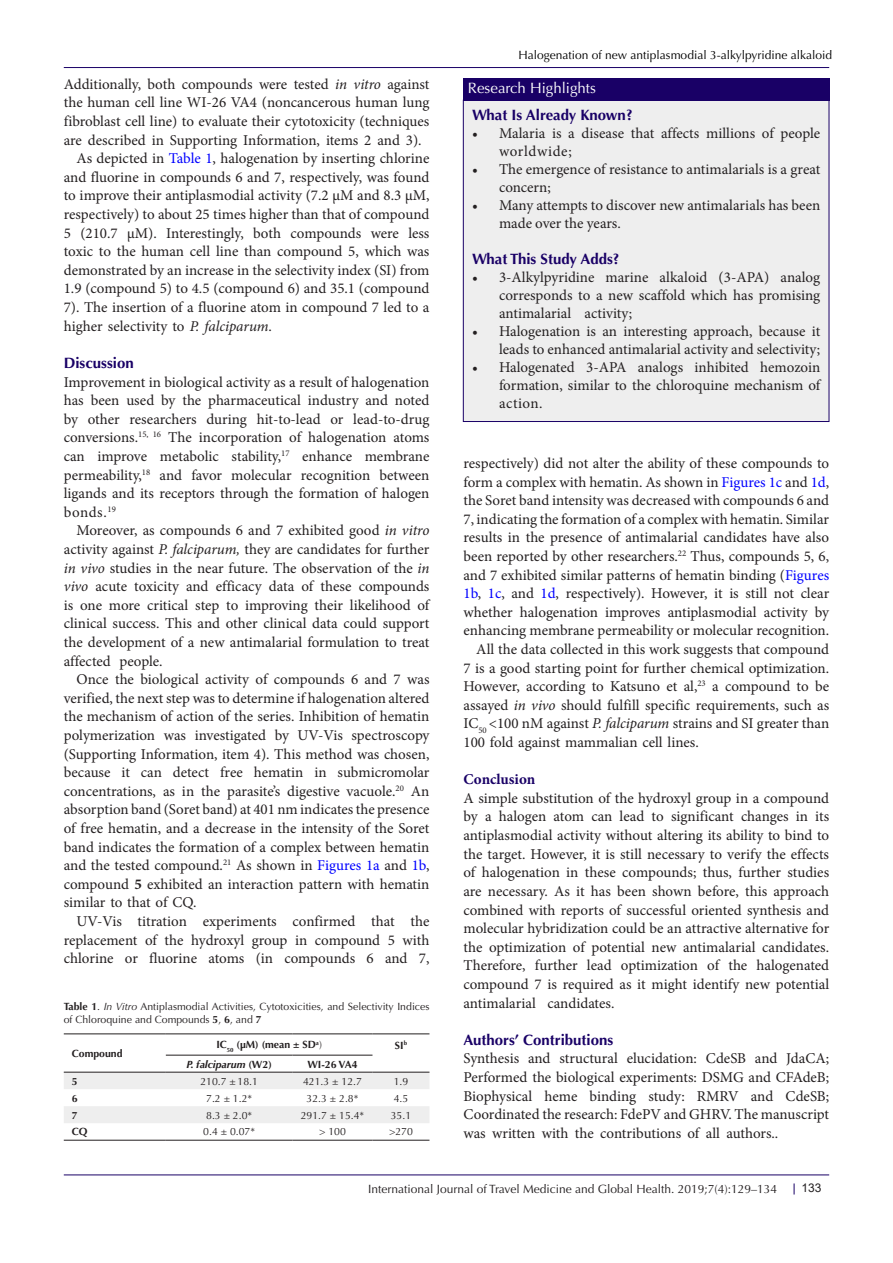
<style>
.page{position:relative;width:893px;height:1263px;background:#fff}
.page>*{position:absolute;margin:0;border:0;box-sizing:border-box;transform-origin:0 0}
.t1{font:15px/18.6px "Minion Pro";color:#231f20;text-align:justify}
.text-titr{font:700 15px "Optima LT Std";color:#190066}
.text1{font:700 15px "Optima LT Std";color:#190066}
.t2{font:15px "Optima LT Std";color:#fff}
.t3{font:700 15px "Minion Pro";color:#190066}
.t4{font:12px "Optima LT Std";color:#231f20}
.t5{font:12px "Optima LT Std";color:#000001}
.t6{font:12px "Arial";color:#231f20}
.t7{font:10.5px/13.5px "Optima LT Std";color:#231f20}
.t8{font:700 10.5px "Optima LT Std";color:#231f20}
.t9{font:italic 700 10.5px "Optima LT Std";color:#231f20}
.s1{font-style:italic}
.s2{color:#00f}
.s3{font-weight:700}
.s4{font-weight:400}
.s5{font-style:normal}
</style>
<div class="page">
<hr style="left:64px;top:67px;width:765px;height:1px;background:#190066">
<hr style="left:64px;top:1175px;width:765px;height:1px;background:#190066">
<svg style="left:64px;top:1073px;width:365px;height:50px"></svg>
<hr style="left:64px;top:1033px;width:102px;height:1px;background:#231f20">
<hr style="left:166px;top:1033px;width:127px;height:1px;background:#231f20">
<hr style="left:293px;top:1033px;width:79px;height:1px;background:#231f20">
<hr style="left:372px;top:1033px;width:57px;height:1px;background:#231f20">
<hr style="left:166px;top:1055px;width:127px;height:1px;background:#231f20">
<hr style="left:293px;top:1055px;width:79px;height:1px;background:#231f20">
<hr style="left:64px;top:1072px;width:102px;height:1px;background:#231f20">
<hr style="left:166px;top:1072px;width:127px;height:1px;background:#231f20">
<hr style="left:293px;top:1072px;width:79px;height:1px;background:#231f20">
<hr style="left:372px;top:1072px;width:57px;height:1px;background:#231f20">
<hr style="left:64px;top:1140px;width:102px;height:1px;background:#231f20">
<hr style="left:166px;top:1140px;width:127px;height:1px;background:#231f20">
<hr style="left:293px;top:1140px;width:79px;height:1px;background:#231f20">
<hr style="left:372px;top:1140px;width:57px;height:1px;background:#231f20">
<div style="left:463px;top:100px;width:366px;height:321px;background:#eee"></div>
<div style="left:463px;top:100px;width:366px;height:322px;border:1px solid #190066"></div>
<div style="left:463px;top:78px;width:366px;height:22px;background:#190066"></div>
<p class="t1" style="left:64px;top:75px;width:367px">Additionally, both compounds were tested <span class="s1">in vitro</span> against the human cell line WI-26 VA4 (noncancerous human lung fibroblast cell line) to evaluate their cytotoxicity (techniques are described in Supporting Information, items 2 and 3).</p>
<p class="t1" style="left:64px;top:149px;width:367px;text-indent:13px">As depicted in <span class="s2">Table 1</span>, halogenation by inserting chlorine and fluorine in compounds 6 and 7, respectively, was found to improve their antiplasmodial activity (7.2 µM and 8.3 µM, respectively) to about 25 times higher than that of compound 5 (210.7 µM). Interestingly, both compounds were less toxic to the human cell line than compound 5, which was demonstrated by an increase in the selectivity index (SI) from 1.9 (compound 5) to 4.5 (compound 6) and 35.1 (compound 7). The insertion of a fluorine atom in compound 7 led to a higher selectivity to <span class="s1">P. falciparum</span>.</p>
<p class="text-titr" style="left:64px;top:354px;width:72px">Discussion</p>
<p class="t1" style="left:64px;top:372px;width:367px">Improvement in biological activity as a result of halogenation has been used by the pharmaceutical industry and noted by other researchers during hit-to-lead or lead-to-drug conversions.<sup>15,</sup> <sup>16</sup> The incorporation of halogenation atoms can improve metabolic stability,<sup>17</sup> enhance membrane permeability,<sup>18</sup> and favor molecular recognition between ligands and its receptors through the formation of halogen bonds.<sup>19</sup></p>
<p class="t1" style="left:64px;top:521px;width:367px;text-indent:13px">Moreover, as compounds 6 and 7 exhibited good <span class="s1">in vitro </span>activity against <span class="s1">P. falciparum,</span> they are candidates for further <span class="s1">in vivo</span> studies in the near future. The observation of the <span class="s1">in vivo</span> acute toxicity and efficacy data of these compounds is one more critical step to improving their likelihood of clinical success. This and other clinical data could support the development of a new antimalarial formulation to treat affected people.</p>
<p class="t1" style="left:64px;top:670px;width:367px;text-indent:13px">Once the biological activity of compounds 6 and 7 was verified, the next step was to determine if halogenation altered the mechanism of action of the series. Inhibition of hematin polymerization was investigated by UV-Vis spectroscopy (Supporting Information, item 4). This method was chosen, because it can detect free hematin in submicromolar concentrations, as in the parasite’s digestive vacuole.<sup>20</sup> An absorption band (Soret band) at 401 nm indicates the presence of free hematin, and a decrease in the intensity of the Soret band indicates the formation of a complex between hematin and the tested compound.<sup>21</sup> As shown in <span class="s2">Figures 1a</span> and <span class="s2">1b</span>, compound <span class="s3">5</span> exhibited an interaction pattern with hematin similar to that of CQ.</p>
<p class="t1" style="left:64px;top:912px;width:367px;text-indent:13px">UV-Vis titration experiments confirmed that the replacement of the hydroxyl group in compound 5 with chlorine or fluorine atoms (in compounds 6 and 7,</p>
<p class="t7" style="left:64px;top:999px;width:367px"><span class="s3">Table 1</span>. <span class="s1">In Vitro</span> Antiplasmodial Activities, Cytotoxicities, and Selectivity Indices of Chloroquine and Compounds <span class="s3">5</span>, <span class="s3">6</span>, and <span class="s3">7</span></p>
<p class="t8" style="left:72px;top:1047px;width:52px">Compound</p>
<p class="t8" style="left:216px;top:1039px;width:107px">IC<sub>50</sub> (µM) (mean ± SD<sup>a</sup><span class="s4">)</span></p>
<p class="t8" style="left:395px;top:1039px;width:14px">SI<sup>b</sup></p>
<p class="t9" style="left:187px;top:1058px;width:87px">P. falciparum <span class="s5">(W2)</span></p>
<p class="t8" style="left:307px;top:1058px;width:52px">WI-26 VA4</p>
<p class="t8" style="left:72px;top:1075px;width:7px">5</p>
<p class="t7" style="left:200px;top:1074px;width:59px">210.7 ± 18.1</p>
<p class="t7" style="left:303px;top:1074px;width:60px">421.3 ± 12.7</p>
<p class="t7" style="left:394px;top:1074px;width:16px">1.9</p>
<p class="t8" style="left:72px;top:1092px;width:7px">6</p>
<p class="t7" style="left:206px;top:1091px;width:48px">7.2 ± 1.2*</p>
<p class="t7" style="left:307px;top:1091px;width:53px">32.3 ± 2.8*</p>
<p class="t7" style="left:394px;top:1091px;width:16px">4.5</p>
<p class="t8" style="left:72px;top:1109px;width:7px">7</p>
<p class="t7" style="left:206px;top:1108px;width:48px">8.3 ± 2.0*</p>
<p class="t7" style="left:301px;top:1108px;width:65px">291.7 ± 15.4*</p>
<p class="t7" style="left:391px;top:1108px;width:22px">35.1</p>
<p class="t8" style="left:72px;top:1126px;width:17px">CQ</p>
<p class="t7" style="left:203px;top:1125px;width:53px">0.4 ± 0.07*</p>
<p class="t7" style="left:319px;top:1125px;width:28px">&gt; 100</p>
<p class="t7" style="left:389px;top:1125px;width:25px">&gt;270</p>
<p class="t5" style="left:519px;top:48px;width:315px">Halogenation of new antiplasmodial 3-alkylpyridine alkaloid</p>
<p class="t2" style="left:468px;top:79px;width:129px">Research Highlights</p>
<p class="text-titr" style="left:472px;top:106px;width:162px">What Is Already Known?</p>
<p class="t1" style="left:499px;top:124px;width:323px;line-height:18px;text-indent:-27px">• Malaria is a disease that affects millions of people worldwide;</p>
<p class="t1" style="left:499px;top:160px;width:323px;line-height:18px;text-indent:-27px">• The emergence of resistance to antimalarials is a great concern;</p>
<p class="t1" style="left:499px;top:196px;width:323px;line-height:18px;text-indent:-27px">• Many attempts to discover new antimalarials has been made over the years.</p>
<p class="text1" style="left:472px;top:250px;width:149px">What This Study Adds?</p>
<p class="t1" style="left:499px;top:268px;width:323px;line-height:18px;text-indent:-27px">• 3-Alkylpyridine marine alkaloid (3-APA) analog corresponds to a new scaffold which has promising antimalarial activity;</p>
<p class="t1" style="left:472px;top:322px;width:350px;line-height:18px;text-align:right">• Halogenation is an interesting approach, because it leads to enhanced antimalarial activity and selectivity;</p>
<p class="t1" style="left:499px;top:358px;width:323px;line-height:18px;text-indent:-27px">• Halogenated 3-APA analogs inhibited hemozoin formation, similar to the chloroquine mechanism of action.</p>
<p class="t1" style="left:463px;top:454px;width:367px">respectively) did not alter the ability of these compounds to form a complex with hematin. As shown in <span class="s2">Figures 1c</span> and <span class="s2">1d</span>, the Soret band intensity was decreased with compounds 6 and 7, indicating the formation of a complex with hematin. Similar results in the presence of antimalarial candidates have also been reported by other researchers.<sup>22</sup> Thus, compounds 5, 6, and 7 exhibited similar patterns of hematin binding (<span class="s2">Figures 1b</span>, <span class="s2">1c</span>, and <span class="s2">1d</span>, respectively). However, it is still not clear whether halogenation improves antiplasmodial activity by enhancing membrane permeability or molecular recognition.</p>
<p class="t1" style="left:463px;top:640px;width:367px;text-indent:13px">All the data collected in this work suggests that compound 7 is a good starting point for further chemical optimization.<br>However, according to Katsuno et al,<sup>23</sup> a compound to be assayed <span class="s1">in vivo</span> should fulfill specific requirements, such as IC<sub>50</sub> &lt;100 nM against <span class="s1">P. falciparum</span> strains and SI greater than 100 fold against mammalian cell lines.</p>
<p class="t3" style="left:463px;top:769px;width:73px">Conclusion</p>
<p class="t1" style="left:463px;top:789px;width:367px">A simple substitution of the hydroxyl group in a compound by a halogen atom can lead to significant changes in its antiplasmodial activity without altering its ability to bind to the target. However, it is still necessary to verify the effects of halogenation in these compounds; thus, further studies are necessary. As it has been shown before, this approach combined with reports of successful oriented synthesis and molecular hybridization could be an attractive alternative for the optimization of potential new antimalarial candidates.<br>Therefore, further lead optimization of the halogenated compound 7 is required as it might identify new potential antimalarial candidates.</p>
<p class="text-titr" style="left:463px;top:1031px;width:151px">Authors’ Contributions</p>
<p class="t1" style="left:463px;top:1049px;width:367px">Synthesis and structural elucidation: CdeSB and JdaCA; Performed the biological experiments: DSMG and CFAdeB; Biophysical heme binding study: RMRV and CdeSB; Coordinated the research: FdePV and GHRV. The manuscript was written with the contributions of all authors..</p>
<p class="t4" style="left:368px;top:1182px;width:410px">International Journal of Travel Medicine and Global Health. 2019;7(4):129–134</p>
<p class="t6" style="left:801px;top:1180px;width:22px">133</p>
</div>
